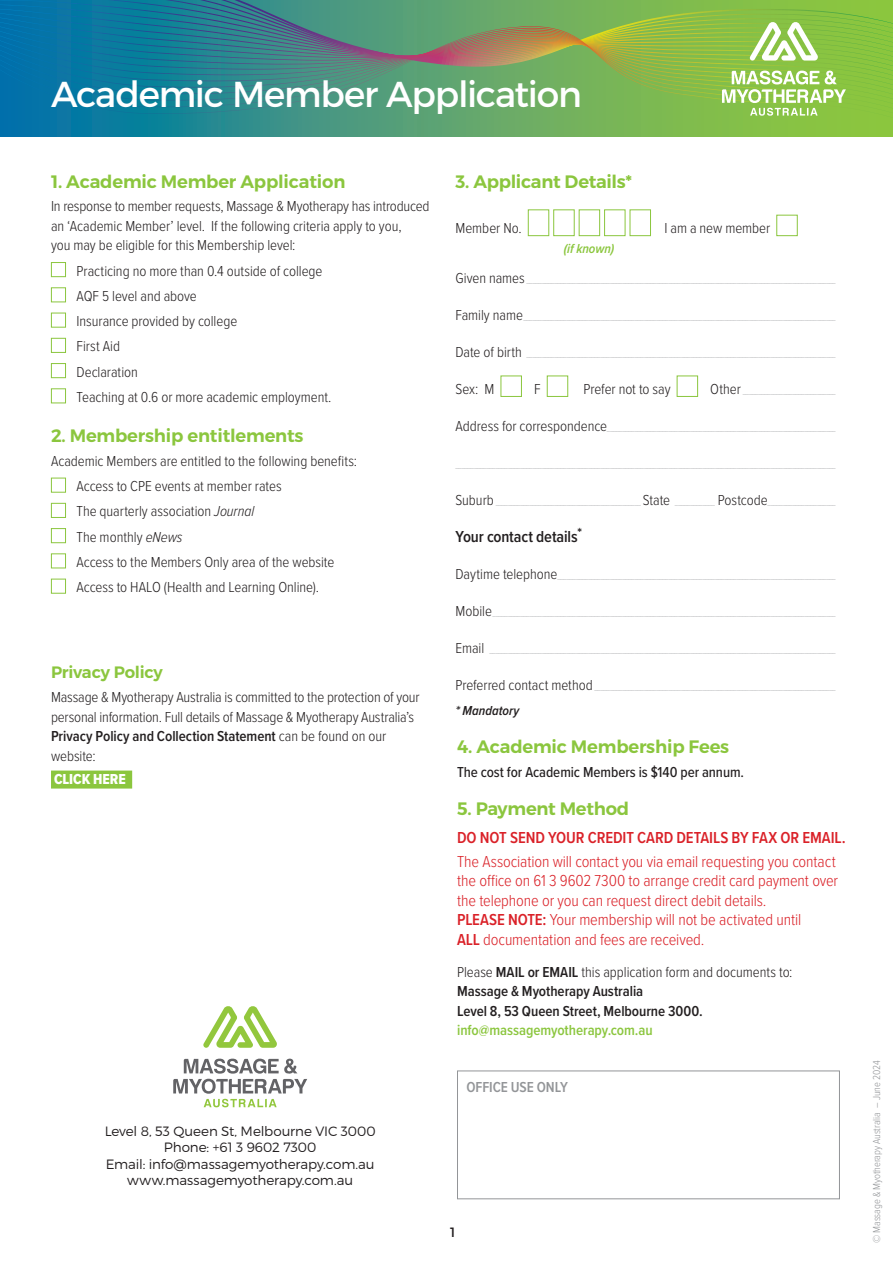
<style>
.page{position:relative;width:893px;height:1263px;background:#fff}
.page>*{position:absolute;margin:0;border:0;box-sizing:border-box;transform-origin:0 0}
.t1{font:36px "Montserrat";letter-spacing:-.035em;color:#fff}
.t2{font:600 18px "Montserrat";letter-spacing:-.01em;color:#8bc63e}
.t3{font:300 16.5px/19.5px "Proxima Nova Cond";letter-spacing:-.005em;color:#da2128}
.t4{font:600 16.5px "Proxima Nova Cond";letter-spacing:-.005em;color:#da2128}
.t5{font:600 16.5px "Proxima Nova Cond";letter-spacing:-.01em;color:#231f20}
.t6{font:600 16.5px "Montserrat";letter-spacing:-.015em;color:#8bc63e}
.t7{font:300 15px/25.2px "Proxima Nova Cond";letter-spacing:-.005em;color:#231f20}
.t8{font:600 15px/19.5px "Proxima Nova Cond";letter-spacing:-.005em;color:#231f20}
.t9{font:500 15px "Proxima Nova Cond";letter-spacing:-.005em;color:#231f20}
.t10{font:600 15px "Proxima Nova Cond";letter-spacing:-.005em;color:#8bc63e}
.t11{font:600 15px "Proxima Nova Cond";letter-spacing:-.005em;color:#939598}
.t12{font:15px "Proxima Nova Cond Extrabld";letter-spacing:-.005em;color:#fff}
.t13{font:300 13.5px/16.5px "Montserrat";letter-spacing:-.01em;color:#231f20;text-align:center}
.t14{font:italic 600 13.5px "Proxima Nova Cond";color:#231f20}
.t15{font:italic 600 13.5px "Proxima Nova Cond";letter-spacing:-.005em;color:#8bc63e}
.t16{font:13.5px "Montserrat";color:#231f20}
.t17{font:300 10.5px "Proxima Nova Cond";letter-spacing:-.01em;color:#939598}
.t18{font:300 7.5px "Proxima Nova Cond";color:#939598}
.s1{font-style:italic}
.s2{font-weight:600}
.s3{font-size:15px;color:#231f20}
.s4{font-weight:300}
</style>
<div class="page">
<svg style="left:0;top:128px;width:893px;height:8px;background:#52a171"></svg>
<svg style="left:0;top:0;width:893px;height:5px;background:#539f71"></svg>
<svg style="left:0;top:5px;width:893px;height:3px;background:#539e71"></svg>
<svg style="left:0;top:8px;width:893px;height:4px;background:#539e70"></svg>
<svg style="left:0;top:12px;width:893px;height:3px;background:#549e70"></svg>
<svg style="left:0;top:15px;width:893px;height:3px;background:#549e70"></svg>
<svg style="left:0;top:18px;width:893px;height:2px;background:#559d6f"></svg>
<svg style="left:0;top:20px;width:893px;height:3px;background:#529b72"></svg>
<svg style="left:0;top:23px;width:893px;height:3px;background:#529a73"></svg>
<svg style="left:0;top:26px;width:893px;height:102px;background:#559873"></svg>
<svg style="left:722px;top:70px;width:124px;height:46px"></svg>
<svg style="left:749px;top:21px;width:70px;height:40px"></svg>
<div style="left:51px;top:262px;width:15px;height:15px;border:1px solid #8bc63e"></div>
<div style="left:51px;top:287px;width:15px;height:15px;border:1px solid #8bc63e"></div>
<div style="left:51px;top:313px;width:15px;height:15px;border:1px solid #8bc63e"></div>
<div style="left:51px;top:338px;width:15px;height:15px;border:1px solid #8bc63e"></div>
<div style="left:51px;top:363px;width:15px;height:15px;border:1px solid #8bc63e"></div>
<div style="left:51px;top:388px;width:15px;height:15px;border:1px solid #8bc63e"></div>
<div style="left:51px;top:478px;width:15px;height:15px;border:1px solid #8bc63e"></div>
<div style="left:51px;top:503px;width:15px;height:15px;border:1px solid #8bc63e"></div>
<div style="left:51px;top:528px;width:15px;height:15px;border:1px solid #8bc63e"></div>
<div style="left:51px;top:553px;width:15px;height:15px;border:1px solid #8bc63e"></div>
<div style="left:51px;top:579px;width:15px;height:15px;border:1px solid #8bc63e"></div>
<div style="left:528px;top:209px;width:21px;height:27px;border:1px solid #8bc63e"></div>
<div style="left:553px;top:209px;width:22px;height:27px;border:1px solid #8bc63e"></div>
<div style="left:579px;top:209px;width:21px;height:27px;border:1px solid #8bc63e"></div>
<div style="left:604px;top:209px;width:21px;height:27px;border:1px solid #8bc63e"></div>
<div style="left:630px;top:209px;width:21px;height:27px;border:1px solid #8bc63e"></div>
<div style="left:776px;top:215px;width:22px;height:21px;border:1px solid #8bc63e"></div>
<div style="left:501px;top:376px;width:21px;height:21px;border:1px solid #8bc63e"></div>
<div style="left:547px;top:376px;width:21px;height:21px;border:1px solid #8bc63e"></div>
<div style="left:677px;top:376px;width:21px;height:21px;border:1px solid #8bc63e"></div>
<div style="left:457px;top:1070px;width:383px;height:129px;border:1px solid #939598"></div>
<svg style="left:173px;top:1058px;width:134px;height:49px"></svg>
<svg style="left:203px;top:1006px;width:74px;height:42px"></svg>
<div style="left:51px;top:770px;width:81px;height:18px;background:#8bc63e"></div>
<h1 class="t1" style="left:51px;top:72px;width:532px">Academic Member Application</h1>
<h2 class="t2" style="left:51px;top:170px;width:296px">1. Academic Member Application</h2>
<h3 class="t7" style="left:51px;top:196px;width:380px;line-height:19.5px">In response to member requests, Massage &amp; Myotherapy has introduced an ‘Academic Member’ level. If the following criteria apply to you,<br>you may be eligible for this Membership level:</h3>
<h3 class="t7" style="left:77px;top:257px;width:256px">Practicing no more than 0.4 outside of college<br>AQF 5 level and above<br>Insurance provided by college<br>First Aid<br>Declaration<br>Teaching at 0.6 or more academic employment.</h3>
<h2 class="t2" style="left:51px;top:424px;width:254px">2. Membership entitlements</h2>
<p class="t7" style="left:77px;top:447px;width:282px;text-indent:-26px">Academic Members are entitled to the following benefits:<br>Access to CPE events at member rates<br>The quarterly association <span class="s1">Journal<br></span>The monthly <span class="s1">eNews<br></span>Access to the Members Only area of the website Access to HALO (Health and Learning Online).</p>
<h3 class="t6" style="left:51px;top:662px;width:113px">Privacy Policy</h3>
<h3 class="t7" style="left:51px;top:686px;width:370px;line-height:19.5px">Massage &amp; Myotherapy Australia is committed to the protection of your personal information. Full details of Massage &amp; Myotherapy Australia’s <span class="s2">Privacy Policy and Collection Statement</span> can be found on our website:</h3>
<h3 class="t12" style="left:54px;top:768px;width:73px">CLICK HERE</h3>
<h3 class="t13" style="left:105px;top:1122px;width:273px">Level 8, 53 Queen St, Melbourne VIC 3000<br>Phone: +61 3 9602 7300<br>Email: info@massagemyotherapy.com.au www.massagemyotherapy.com.au</h3>
<h2 class="t2" style="left:455px;top:170px;width:178px">3. Applicant Details*</h2>
<h3 class="t7" style="left:455px;top:215px;width:68px">Member No.</h3>
<h3 class="t7" style="left:664px;top:215px;width:107px">I am a new member</h3>
<p class="t18" style="left:455px;top:275px;width:382px"><span class="s3">Given names</span> ____________________________________________________________________________________________________</p>
<p class="t18" style="left:455px;top:312px;width:382px"><span class="s3">Family name</span>_____________________________________________________________________________________________________</p>
<p class="t18" style="left:455px;top:349px;width:382px"><span class="s3">Date of birth</span> ____________________________________________________________________________________________________</p>
<h3 class="t7" style="left:455px;top:375px;width:40px">Sex: M</h3>
<h3 class="t7" style="left:534px;top:375px;width:8px">F</h3>
<h3 class="t7" style="left:584px;top:375px;width:89px">Prefer not to say</h3>
<p class="t18" style="left:710px;top:386px;width:127px"><span class="s3">Other</span> ______________________________</p>
<p class="t18" style="left:455px;top:423px;width:382px"><span class="s3">Address for correspondence</span>__________________________________________________________________________</p>
<p class="t18" style="left:455px;top:460px;width:382px">___________________________________________________________________________________________________________________________</p>
<p class="t18" style="left:455px;top:497px;width:382px"><span class="s3">Suburb</span> _______________________________________________ <span class="s3">State</span> _____________ <span class="s3">Postcode</span>______________________</p>
<h3 class="t5" style="left:455px;top:524px;width:128px">Your contact details<sup>*</sup></h3>
<p class="t18" style="left:455px;top:571px;width:382px"><span class="s3">Daytime telephone</span>__________________________________________________________________________________________</p>
<p class="t18" style="left:455px;top:608px;width:382px"><span class="s3">Mobile</span>_______________________________________________________________________________________________________________</p>
<p class="t18" style="left:455px;top:645px;width:382px"><span class="s3">Email</span> ________________________________________________________________________________________________________________</p>
<p class="t18" style="left:455px;top:682px;width:382px"><span class="s3">Preferred contact method</span> ______________________________________________________________________________</p>
<h3 class="t14" style="left:455px;top:700px;width:65px">* Mandatory</h3>
<h2 class="t2" style="left:457px;top:735px;width:274px">4. Academic Membership Fees</h2>
<h3 class="t9" style="left:457px;top:761px;width:288px">The cost for Academic Members is $140 per annum.</h3>
<h2 class="t2" style="left:457px;top:797px;width:174px">5. Payment Method</h2>
<h3 class="t4" style="left:457px;top:825px;width:390px">DO NOT SEND YOUR CREDIT CARD DETAILS BY FAX OR EMAIL.</h3>
<p class="t3" style="left:457px;top:850px;width:383px">The Association will contact you via email requesting you contact the office on 61 3 9602 7300 to arrange credit card payment over the telephone or you can request direct debit details.<br><span class="s2">PLEASE NOTE:</span> Your membership will not be activated until<br><span class="s2">ALL</span> documentation and fees are received.</p>
<h3 class="t8" style="left:457px;top:962px;width:337px"><span class="s4">Please</span> MAIL or EMAIL <span class="s4">this application form and documents to:<br></span>Massage &amp; Myotherapy Australia<br>Level 8, 53 Queen Street, Melbourne 3000.</h3>
<h3 class="t10" style="left:457px;top:1019px;width:197px">info@massagemyotherapy.com.au</h3>
<h3 class="t15" style="left:564px;top:239px;width:52px">(if known)</h3>
<h3 class="t11" style="left:466px;top:1076px;width:103px">OFFICE USE ONLY</h3>
<h3 class="t16" style="left:450px;top:1223px;width:7px">1</h3>
<h3 class="t17" style="left:869px;top:1243px;width:184px;rotate:-90deg">© Massage &amp; Myotherapy Australia – June 2024</h3>
</div>
